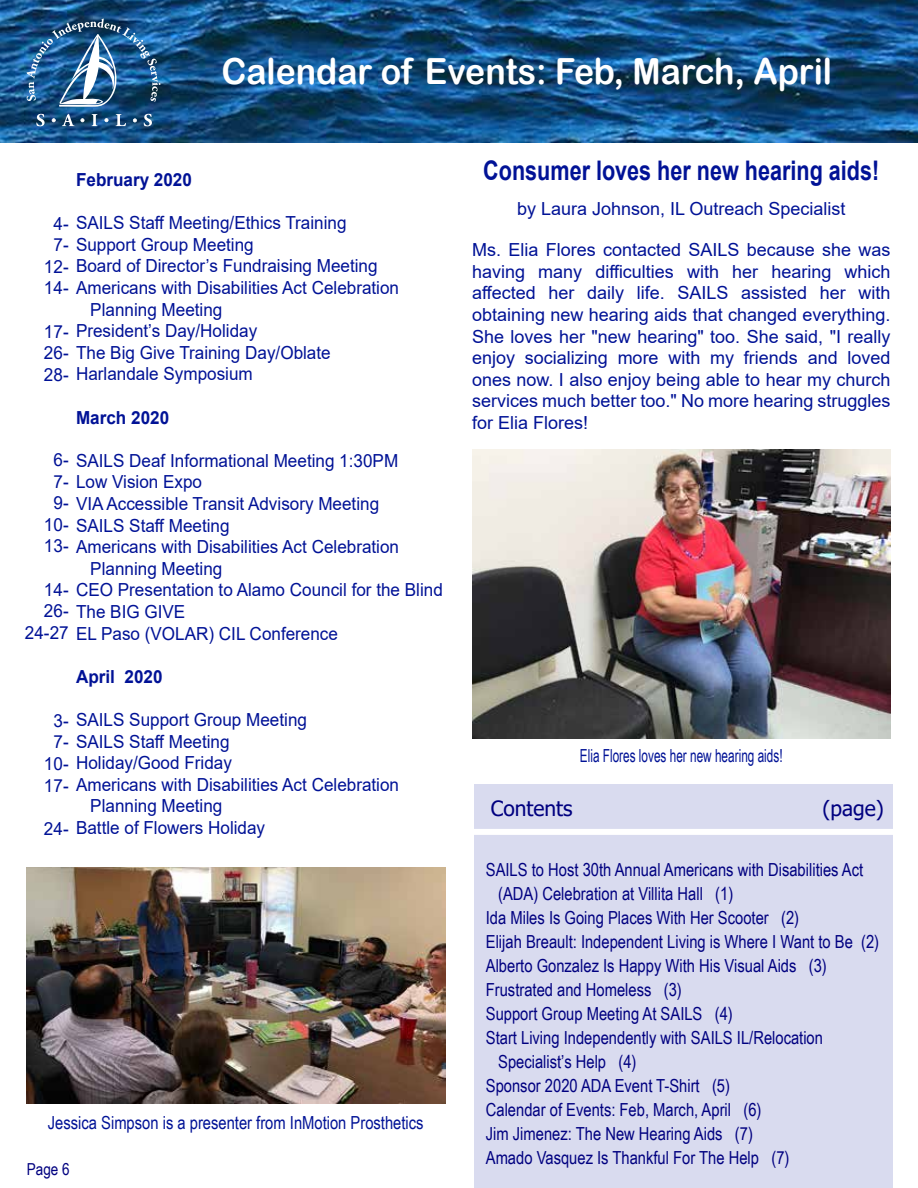
<style>
.page{position:relative;width:918px;height:1188px;background:#fff}
.page>*{position:absolute;margin:0;border:0;box-sizing:border-box;transform-origin:0 0}
.t1{font:36px "Arial Rounded MT Bold";color:#fff;scale:.94 1}
.t2{font:700 27px "Arial";color:#011296;scale:.8 1}
.t3{font:21px "Tahoma";color:#000080}
.t4{font:18px/21.6px "Arial";color:#011296;scale:.95 1}
.t5{font:18px "Arial Narrow";color:#000080}
.t6{font:18px/21.6px "Arial";color:#011296;text-align:justify}
.t7{font:18px "Arial Narrow";color:#011296}
.t8{font:18px "Arial Narrow";color:#011296;scale:.8 1}
.t9{font:700 18px "Arial";color:#011296;scale:.95 1}
.t10{font:16.5px "Arial Narrow";color:#000080}
</style>
<div class="page">
<img style="left:0;top:0;width:918px;height:142px">
<img style="left:27px;top:19px;width:134px;height:88px">
<svg style="left:36px;top:114px;width:9px;height:12px"></svg>
<svg style="left:62px;top:114px;width:12px;height:12px"></svg>
<svg style="left:92px;top:114px;width:5px;height:12px"></svg>
<svg style="left:116px;top:114px;width:10px;height:12px"></svg>
<svg style="left:144px;top:114px;width:8px;height:12px"></svg>
<svg style="left:52px;top:118px;width:4px;height:4px"></svg>
<svg style="left:80px;top:118px;width:4px;height:4px"></svg>
<svg style="left:104px;top:118px;width:5px;height:4px"></svg>
<svg style="left:133px;top:118px;width:4px;height:4px"></svg>
<div style="left:474px;top:784px;width:418px;height:404px;background:#d9dbef"></div>
<div style="left:472px;top:829px;width:422px;height:6px;background:#fff"></div>
<img style="left:472px;top:449px;width:419px;height:289px">
<img style="left:27px;top:867px;width:418px;height:236px">
<h1 class="t1" style="left:221px;top:50px;width:651px">Calendar of Events: Feb, March, April</h1>
<p class="t9" style="left:76px;top:167px;width:124px">February 2020</p>
<p class="t4" style="left:54px;top:212px;width:310px">4- SAILS Staff Meeting/Ethics Training</p>
<p class="t4" style="left:54px;top:234px;width:212px">7- Support Group Meeting</p>
<p class="t4" style="left:44px;top:255px;width:353px">12- Board of Director’s Fundraising Meeting</p>
<p class="t4" style="left:44px;top:277px;width:375px">14- Americans with Disabilities Act Celebration</p>
<p class="t4" style="left:44px;top:320px;width:303px">17- President’s Day/Holiday<br>26- The Big Give Training Day/Oblate<br>28- Harlandale Symposium</p>
<p class="t4" style="left:90px;top:298px;width:141px">Planning Meeting</p>
<p class="t9" style="left:76px;top:405px;width:100px">March 2020</p>
<p class="t4" style="left:54px;top:450px;width:364px">6- SAILS Deaf Informational Meeting 1:30PM</p>
<p class="t4" style="left:54px;top:471px;width:158px">7- Low Vision Expo</p>
<p class="t4" style="left:54px;top:493px;width:344px">9- VIA Accessible Transit Advisory Meeting</p>
<p class="t4" style="left:44px;top:514px;width:197px">10- SAILS Staff Meeting</p>
<p class="t4" style="left:44px;top:536px;width:375px">13- Americans with Disabilities Act Celebration</p>
<p class="t4" style="left:44px;top:579px;width:421px">14- CEO Presentation to Alamo Council for the Blind</p>
<p class="t4" style="left:44px;top:601px;width:150px">26- The BIG GIVE</p>
<p class="t4" style="left:25px;top:622px;width:331px">24-27 EL Paso (VOLAR) CIL Conference</p>
<p class="t4" style="left:90px;top:558px;width:141px">Planning Meeting</p>
<p class="t9" style="left:76px;top:664px;width:93px">April 2020</p>
<p class="t4" style="left:54px;top:709px;width:268px">3- SAILS Support Group Meeting</p>
<p class="t4" style="left:54px;top:730px;width:187px">7- SAILS Staff Meeting</p>
<p class="t4" style="left:44px;top:752px;width:199px">10- Holiday/Good Friday</p>
<p class="t4" style="left:44px;top:774px;width:375px">17- Americans with Disabilities Act Celebration</p>
<p class="t4" style="left:44px;top:817px;width:234px">24- Battle of Flowers Holiday</p>
<p class="t4" style="left:90px;top:795px;width:141px">Planning Meeting</p>
<p class="t7" style="left:48px;top:1109px;width:377px">Jessica Simpson is a presenter from InMotion Prosthetics</p>
<p class="t10" style="left:27px;top:1157px;width:44px">Page 6</p>
<h2 class="t2" style="left:483px;top:151px;width:497px">Consumer loves her new hearing aids!</h2>
<p class="t6" style="left:517px;top:198px;width:330px">by Laura Johnson, IL Outreach Specialist</p>
<p class="t6" style="left:472px;top:239px;width:420px">Ms. Elia Flores contacted SAILS because she was having many difficulties with her hearing which affected her daily life. SAILS assisted her with obtaining new hearing aids that changed everything.<br>She loves her "new hearing" too. She said, "I really enjoy socializing more with my friends and loved ones now. I also enjoy being able to hear my church services much better too." No more hearing struggles for Elia Flores!</p>
<p class="t8" style="left:580px;top:743px;width:255px">Elia Flores loves her new hearing aids!</p>
<p class="t3" style="left:491px;top:794px;width:83px">Contents</p>
<p class="t3" style="left:822px;top:794px;width:63px">(page)</p>
<p class="t5" style="left:486px;top:856px;width:379px">SAILS to Host 30th Annual Americans with Disabilities Act</p>
<p class="t5" style="left:498px;top:880px;width:237px">(ADA) Celebration at Villita Hall (1)</p>
<p class="t5" style="left:486px;top:904px;width:315px">Ida Miles Is Going Places With Her Scooter (2)</p>
<p class="t5" style="left:486px;top:928px;width:395px">Elijah Breault: Independent Living is Where I Want to Be (2)</p>
<p class="t5" style="left:486px;top:952px;width:343px">Alberto Gonzalez Is Happy With His Visual Aids (3)</p>
<p class="t5" style="left:486px;top:976px;width:198px">Frustrated and Homeless (3)</p>
<p class="t5" style="left:486px;top:1000px;width:248px">Support Group Meeting At SAILS (4)</p>
<p class="t5" style="left:486px;top:1024px;width:339px">Start Living Independently with SAILS IL/Relocation</p>
<p class="t5" style="left:498px;top:1048px;width:140px">Specialist’s Help (4)</p>
<p class="t5" style="left:486px;top:1072px;width:246px">Sponsor 2020 ADA Event T-Shirt (5)</p>
<p class="t5" style="left:486px;top:1096px;width:277px">Calendar of Events: Feb, March, April (6)</p>
<p class="t5" style="left:486px;top:1120px;width:269px">Jim Jimenez: The New Hearing Aids (7)</p>
<p class="t5" style="left:486px;top:1144px;width:305px">Amado Vasquez Is Thankful For The Help (7)</p>
</div>
